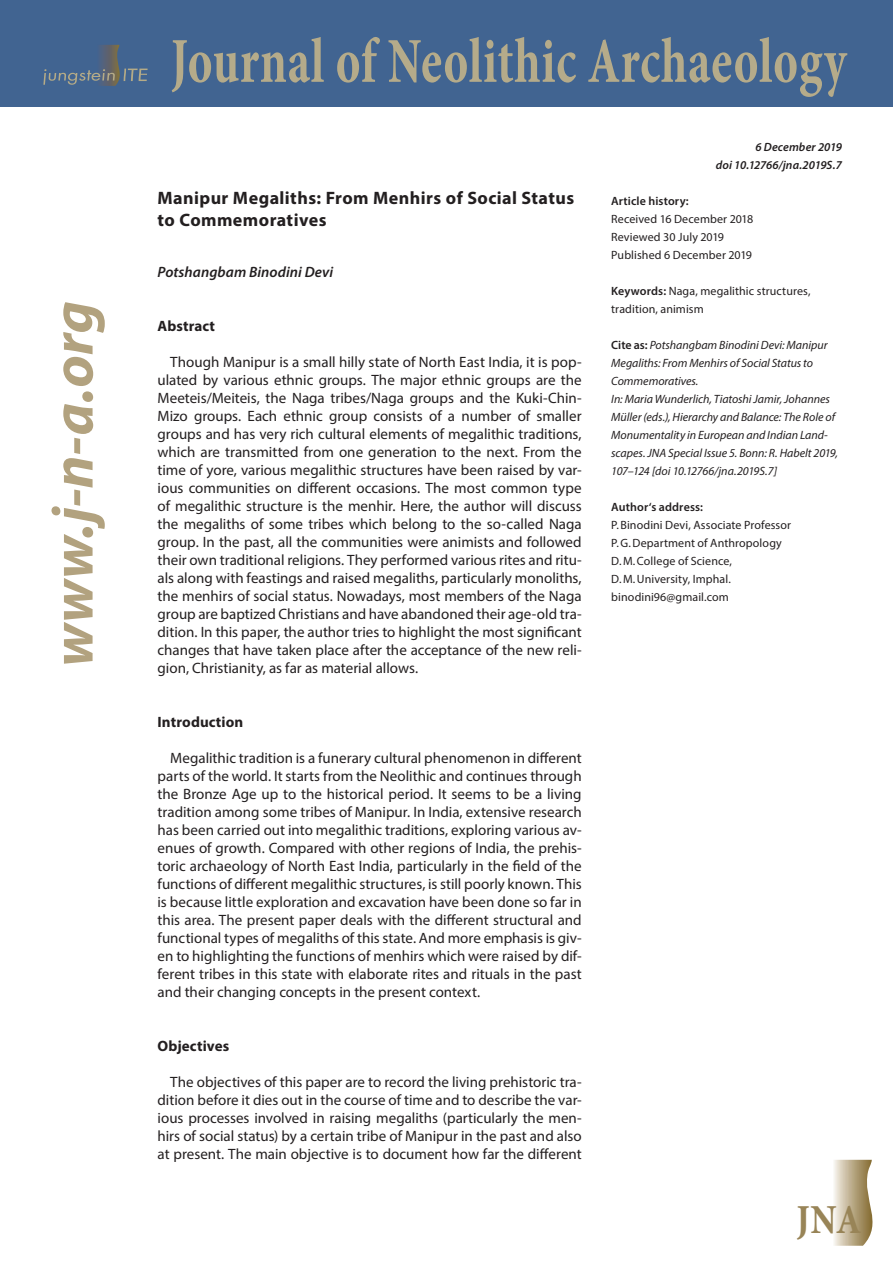
<style>
.page{position:relative;width:893px;height:1263px;background:#fff}
.page>*{position:absolute;margin:0;border:0;box-sizing:border-box;transform-origin:0 0}
.t1{font:700 condensed 64.8px "Minion Pro";letter-spacing:.015em;color:#b5ab8a;scale:.79 1}
.t2{font:italic 700 58.5px "Myriad Pro";color:#b2a27f}
.t3{font:700 condensed 41.7px "Minion Pro";color:#988457;scale:.96 1}
.t4{font:700 18px/21.6px "Myriad Pro";letter-spacing:.025em;color:#231f20}
.t5{font:15px/18px "Myriad Pro";color:#231f20;text-align:justify}
.t6{font:700 15px "Myriad Pro";letter-spacing:.005em;color:#231f20}
.t7{font:italic 600 15px "Myriad Pro";letter-spacing:.005em;color:#231f20}
.t8{font:italic 12px/18px "Myriad Pro";letter-spacing:-.005em;color:#231f20}
.t9{font:12px/18px "Myriad Pro";letter-spacing:.005em;color:#231f20}
.t10{font:italic 600 12px/18px "Myriad Pro";letter-spacing:.005em;color:#231f20;text-align:right}
.t11{font:600 12px "Myriad Pro";letter-spacing:.01em;color:#231f20}
.s1{font-weight:600}
.s2{font-weight:600;font-style:normal}
</style>
<div class="page">
<svg style="left:834px;top:1160px;width:39px;height:86px;background:#c3b699"></svg>
<div style="left:0;top:0;width:893px;height:106px;background:#416491"></div>
<svg style="left:43px;top:45px;width:105px;height:41px"></svg>
<h2 class="t2" style="left:35px;top:667px;width:367px;rotate:-90deg">www.j-n-a.org</h2>
<h1 class="t1" style="left:171px;top:16px;width:857px">Journal of Neolithic Archaeology</h1>
<p class="t4" style="left:158px;top:187px;width:418px">Manipur Megaliths: From Menhirs of Social Status to Commemoratives</p>
<p class="t7" style="left:158px;top:262px;width:177px">Potshangbam Binodini Devi</p>
<p class="t6" style="left:158px;top:316px;width:59px">Abstract</p>
<p class="t5" style="left:158px;top:352px;width:426px;text-indent:13px">Though Manipur is a small hilly state of North East India, it is pop&shy;ulated by various ethnic groups. The major ethnic groups are the Meeteis/Meiteis, the Naga tribes/Naga groups and the Kuki-Chin-Mizo groups. Each ethnic group consists of a number of smaller groups and has very rich cultural elements of megalithic traditions, which are transmitted from one generation to the next. From the time of yore, various megalithic structures have been raised by var&shy;ious communities on different occasions. The most common type of megalithic structure is the menhir. Here, the author will discuss the megaliths of some tribes which belong to the so-called Naga group. In the past, all the communities were animists and followed their own traditional religions. They performed various rites and ritu&shy;als along with feastings and raised megaliths, particularly monoliths, the menhirs of social status. Nowadays, most members of the Naga group are baptized Christians and have abandoned their age-old tra&shy;dition. In this paper, the author tries to highlight the most significant changes that have taken place after the acceptance of the new reli&shy;gion, Christianity, as far as material allows.</p>
<p class="t6" style="left:158px;top:712px;width:87px">Introduction</p>
<p class="t5" style="left:158px;top:748px;width:426px;text-indent:13px">Megalithic tradition is a funerary cultural phenomenon in different parts of the world. It starts from the Neolithic and continues through the Bronze Age up to the historical period. It seems to be a living tradition among some tribes of Manipur. In India, extensive research has been carried out into megalithic traditions, exploring various av&shy;enues of growth. Compared with other regions of India, the prehis&shy;toric archaeology of North East India, particularly in the field of the functions of different megalithic structures, is still poorly known. This is because little exploration and excavation have been done so far in this area. The present paper deals with the different structural and functional types of megaliths of this state. And more emphasis is giv&shy;en to highlighting the functions of menhirs which were raised by dif&shy;ferent tribes in this state with elaborate rites and rituals in the past and their changing concepts in the present context.</p>
<p class="t6" style="left:158px;top:1036px;width:73px">Objectives</p>
<p class="t5" style="left:158px;top:1072px;width:426px;text-indent:13px">The objectives of this paper are to record the living prehistoric tra&shy;dition before it dies out in the course of time and to describe the var&shy;ious processes involved in raising megaliths (particularly the men&shy;hirs of social status) by a certain tribe of Manipur in the past and also at present. The main objective is to document how far the different</p>
<p class="t10" style="left:716px;top:137px;width:128px">6 December 2019<br>doi 10.12766/jna.2019S.7</p>
<p class="t11" style="left:611px;top:193px;width:79px">Article history:</p>
<p class="t9" style="left:611px;top:209px;width:144px">Received 16 December 2018<br>Reviewed 30 July 2019<br>Published 6 December 2019</p>
<p class="t9" style="left:611px;top:281px;width:201px"><span class="s1">Keywords:</span> Naga, megalithic structures, tradition, animism</p>
<p class="t8" style="left:611px;top:335px;width:228px"><span class="s2">Cite as:</span> Potshangbam Binodini Devi: Manipur Megaliths: From Menhirs of Social Status to Commemoratives.<br>In: Maria Wunderlich, Tiatoshi Jamir, Johannes Müller (eds.), Hierarchy and Balance: The Role of Monumentality in European and Indian Land&shy;scapes. JNA Special Issue 5. Bonn: R. Habelt 2019, 107–124 [doi 10.12766/jna.2019S.7]</p>
<p class="t11" style="left:611px;top:499px;width:93px">Author‘s address:</p>
<p class="t9" style="left:611px;top:515px;width:181px">P.Binodini Devi, Associate Professor<br>P.G.Department of Anthropology<br>D.M.College of Science,<br>D.M.University, Imphal. binodini96@gmail.com</p>
<h3 class="t3" style="left:796px;top:1191px;width:69px">JNA</h3>
</div>
